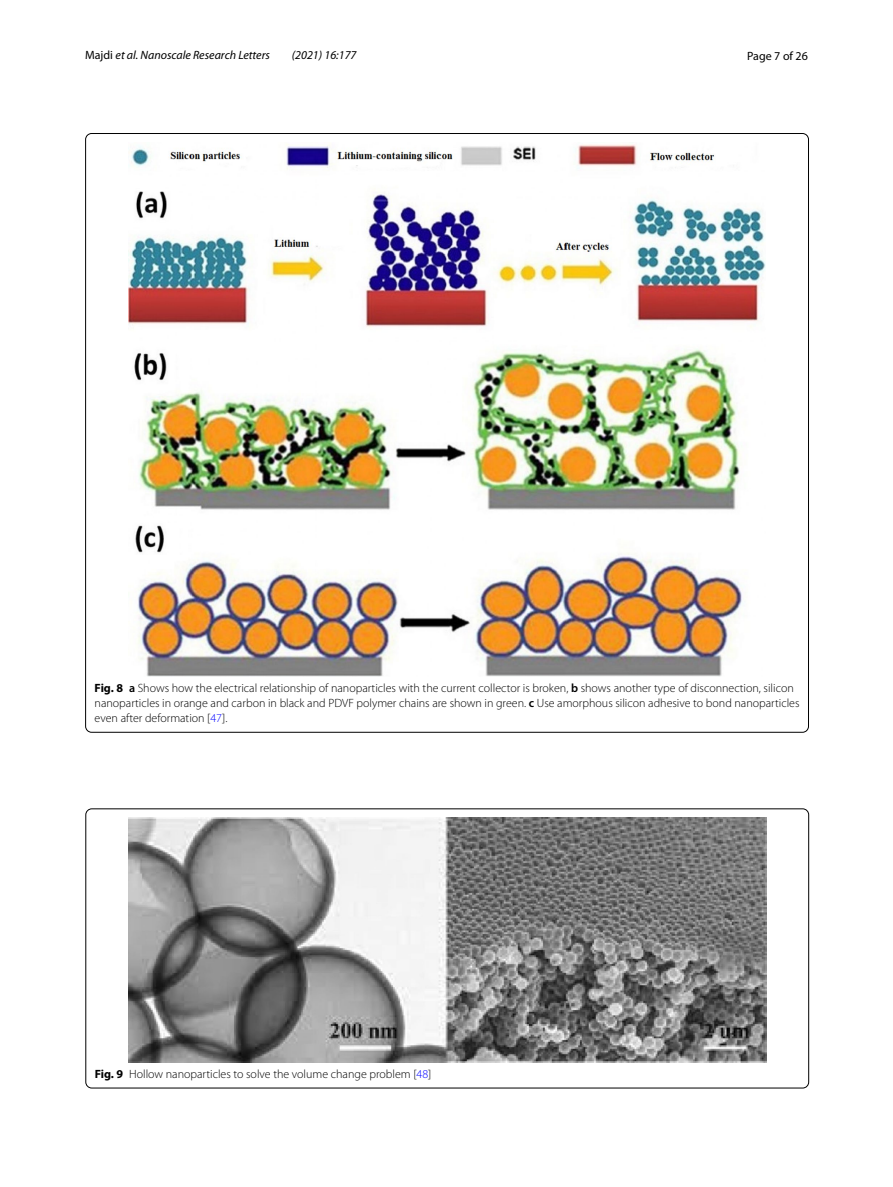
<style>
.page{position:relative;width:893px;height:1187px;background:#fff}
.page>*{position:absolute;margin:0;border:0;box-sizing:border-box;transform-origin:0 0}
.t1{font:300 12px/15px "Myriad Pro";color:#000}
.t2{font:italic 12px "Myriad Pro";color:#000}
.t3{font:12px "Myriad Pro";color:#000}
.s1{font-style:normal}
.s2{font-weight:700}
.s3{font-weight:600}
.s4{color:#00f}
</style>
<div class="page">
<img style="left:128px;top:144px;width:638px;height:532px">
<img style="left:128px;top:817px;width:638px;height:245px">
<p class="t2" style="left:85px;top:48px;width:186px"><span class="s1">Majdi</span> et al. Nanoscale Research Letters</p>
<p class="t2" style="left:292px;top:48px;width:66px">(2021) 16:177</p>
<p class="t3" style="left:747px;top:48px;width:62px">Page 7 of 26</p>
<p class="t1" style="left:95px;top:680px;width:706px"><span class="s2">Fig. 8</span> <span class="s3">a</span> Shows how the electrical relationship of nanoparticles with the current collector is broken, <span class="s3">b</span> shows another type of disconnection, silicon nanoparticles in orange and carbon in black and PDVF polymer chains are shown in green. <span class="s3">c</span> Use amorphous silicon adhesive to bond nanoparticles even after deformation [<span class="s4">47</span>].</p>
<p class="t1" style="left:95px;top:1066px;width:338px"><span class="s2">Fig. 9</span> Hollow nanoparticles to solve the volume change problem [<span class="s4">48</span>]</p>
</div>
